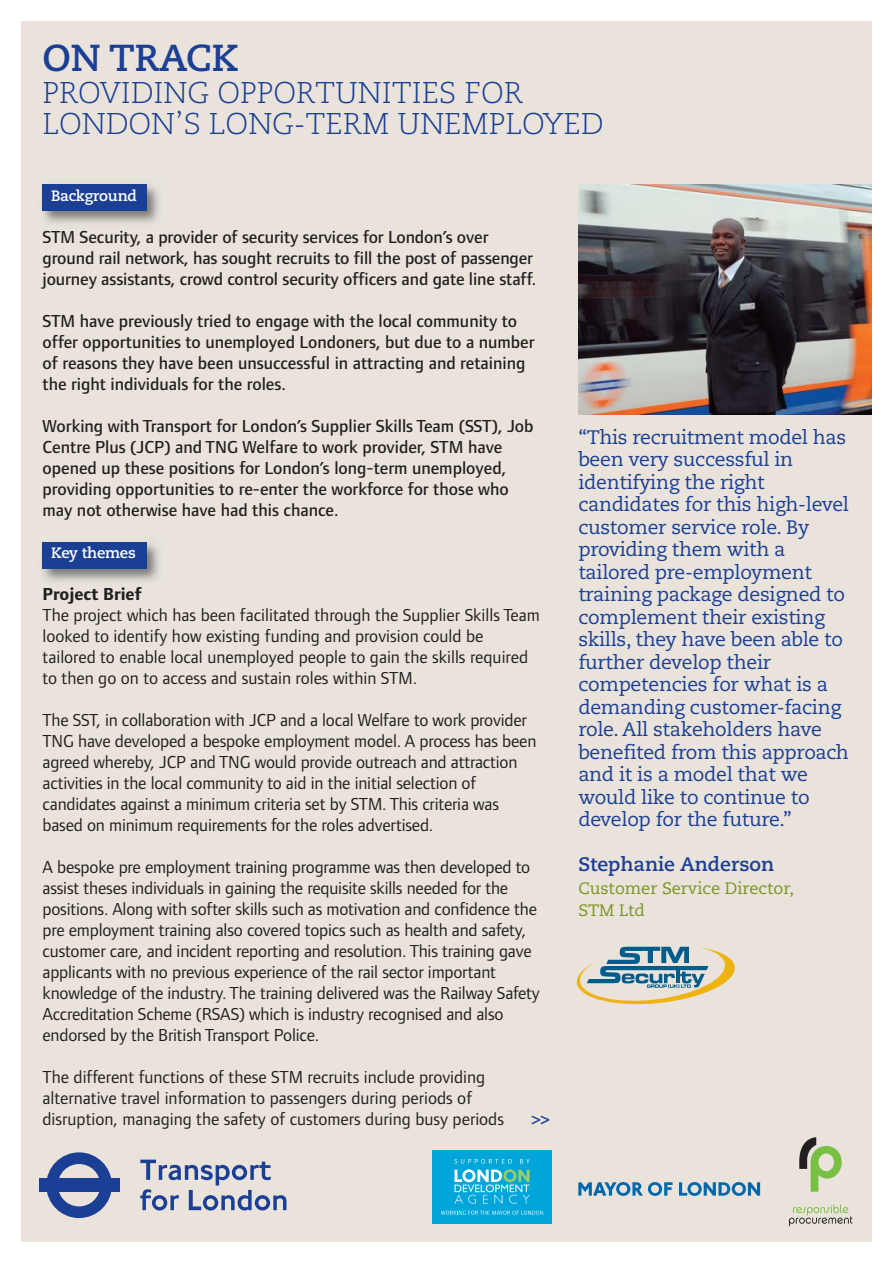
<style>
.page{position:relative;width:893px;height:1263px;background:#fff}
.page>*{position:absolute;margin:0;border:0;box-sizing:border-box;transform-origin:0 0}
.t1{font:700 37.5px "Caecilia";color:#1b3f94}
.t2{font:300 30px/31.5px "Caecilia";color:#1b3f94}
.t3{font:19.5px/22.5px "Caecilia";letter-spacing:-.015em;color:#1b3f94}
.t4{font:700 19.5px "Caecilia";color:#1b3f94}
.t5{font:18px/21px "Foundry Form Sans";letter-spacing:-.01em;color:#231f20}
.t6{font:500 18px/21px "Foundry Form Sans";color:#231f20}
.t7{font:700 18px "Foundry Form Sans";color:#231f20}
.t8{font:500 18px "Foundry Form Sans";color:#1b3f94}
.t9{font:16.5px/22.5px "Caecilia";color:#7b9522}
.t10{font:700 15px "Caecilia";letter-spacing:-.015em;color:#fff}
</style>
<div class="page">
<div style="left:21px;top:21px;width:851px;height:1221px;background:#e9e3db"></div>
<svg style="left:789px;top:1205px;width:63px;height:21px"></svg>
<svg style="left:799px;top:1137px;width:43px;height:55px"></svg>
<svg style="left:578px;top:1182px;width:94px;height:14px"></svg>
<svg style="left:679px;top:1182px;width:81px;height:14px"></svg>
<img style="left:42px;top:184px;width:117px;height:40px">
<div style="left:43px;top:184px;width:104px;height:26px;background:#1b3f94"></div>
<img style="left:42px;top:542px;width:117px;height:40px">
<div style="left:43px;top:542px;width:104px;height:26px;background:#1b3f94"></div>
<img style="left:578px;top:184px;width:294px;height:230px">
<div style="left:432px;top:1150px;width:119px;height:74px;background:#00a5d9"></div>
<svg style="left:441px;top:1211px;width:102px;height:4px"></svg>
<svg style="left:454px;top:1159px;width:76px;height:45px"></svg>
<svg style="left:577px;top:947px;width:158px;height:57px"></svg>
<svg style="left:46px;top:1152px;width:66px;height:66px"></svg>
<div style="left:39px;top:1179px;width:80px;height:13px;background:#1b3f94"></div>
<svg style="left:140px;top:1160px;width:146px;height:51px"></svg>
<h1 class="t1" style="left:43px;top:43px;width:197px">ON TRACK</h1>
<h2 class="t2" style="left:43px;top:80px;width:562px">PROVIDING OPPORTUNITIES FOR<br>LONDON’S LONG-TERM UNEMPLOYED</h2>
<p class="t10" style="left:51px;top:189px;width:87px">Background</p>
<p class="t6" style="left:43px;top:228px;width:495px">STM Security, a provider of security services for London’s over ground rail network, has sought recruits to fill the post of passenger journey assistants, crowd control security officers and gate line staff.</p>
<p class="t6" style="left:43px;top:312px;width:494px">STM have previously tried to engage with the local community to offer opportunities to unemployed Londoners, but due to a number of reasons they have been unsuccessful in attracting and retaining the right individuals for the roles.</p>
<p class="t6" style="left:43px;top:417px;width:492px">Working with Transport for London’s Supplier Skills Team (SST), Job Centre Plus (JCP) and TNG Welfare to work provider, STM have opened up these positions for London’s long-term unemployed, providing opportunities to re-enter the workforce for those who may not otherwise have had this chance.</p>
<p class="t10" style="left:51px;top:546px;width:86px">Key themes</p>
<p class="t7" style="left:43px;top:587px;width:101px">Project Brief</p>
<p class="t5" style="left:43px;top:606px;width:499px">The project which has been facilitated through the Supplier Skills Team looked to identify how existing funding and provision could be tailored to enable local unemployed people to gain the skills required to then go on to access and sustain roles within STM.</p>
<p class="t5" style="left:43px;top:711px;width:495px">The SST, in collaboration with JCP and a local Welfare to work provider TNG have developed a bespoke employment model. A process has been agreed whereby, JCP and TNG would provide outreach and attraction activities in the local community to aid in the initial selection of candidates against a minimum criteria set by STM. This criteria was based on minimum requirements for the roles advertised.</p>
<p class="t5" style="left:43px;top:858px;width:499px">A bespoke pre employment training programme was then developed to assist theses individuals in gaining the requisite skills needed for the positions. Along with softer skills such as motivation and confidence the pre employment training also covered topics such as health and safety, customer care, and incident reporting and resolution. This training gave applicants with no previous experience of the rail sector important knowledge of the industry. The training delivered was the Railway Safety Accreditation Scheme (RSAS) which is industry recognised and also endorsed by the British Transport Police.</p>
<p class="t5" style="left:43px;top:1068px;width:463px">The different functions of these STM recruits include providing alternative travel information to passengers during periods of disruption, managing the safety of customers during busy periods</p>
<p class="t8" style="left:531px;top:1112px;width:19px">&gt;&gt;</p>
<p class="t3" style="left:578px;top:428px;width:272px">“This recruitment model has been very successful in identifying the right candidates for this high-level customer service role. By providing them with a tailored pre-employment training package designed to complement their existing skills, they have been able to further develop their competencies for what is a demanding customer-facing role. All stakeholders have benefited from this approach and it is a model that we would like to continue to develop for the future.”</p>
<p class="t4" style="left:578px;top:856px;width:197px">Stephanie Anderson</p>
<p class="t9" style="left:578px;top:878px;width:217px">Customer Service Director,<br>STM Ltd</p>
</div>
